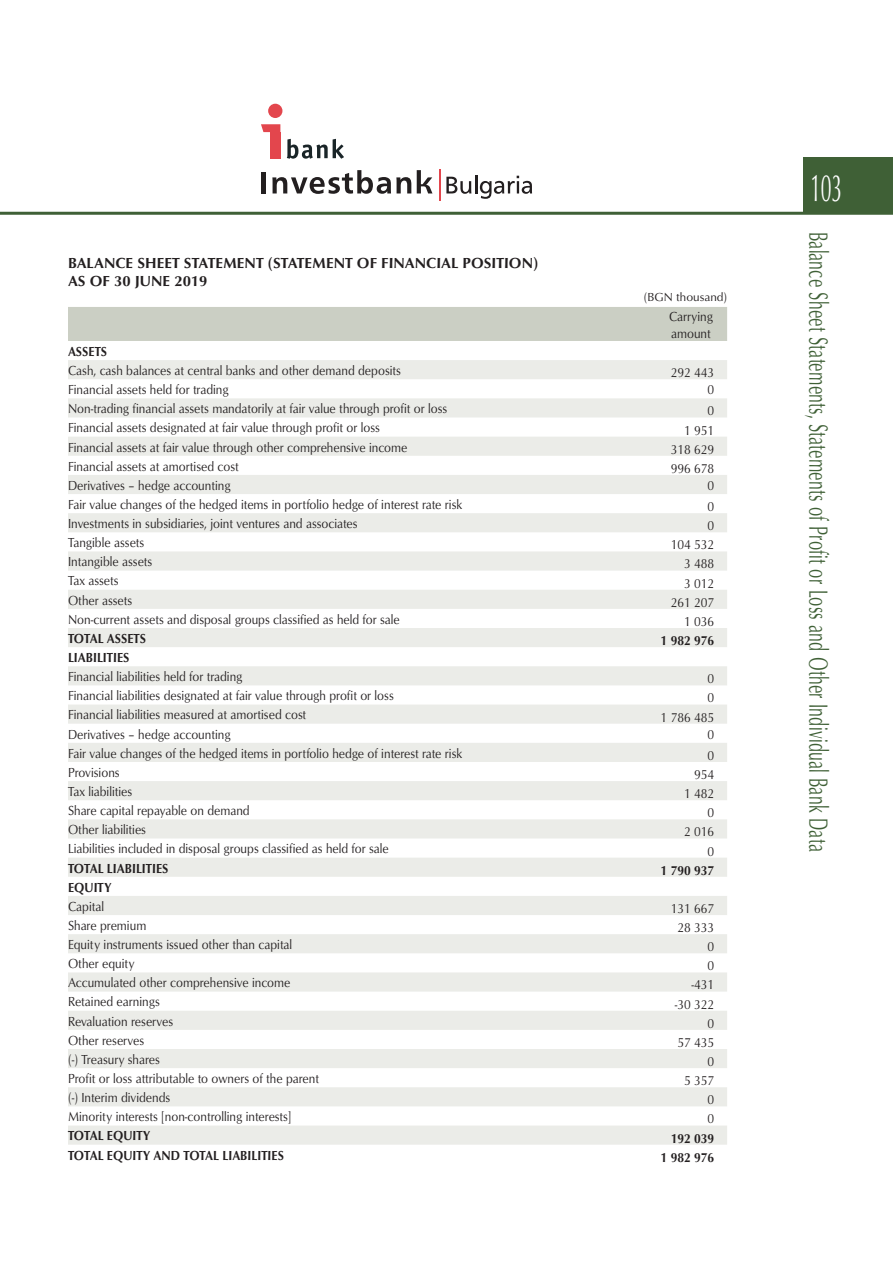
<style>
.page{position:relative;width:893px;height:1263px;background:#fff}
.page>*{position:absolute;margin:0;border:0;box-sizing:border-box;transform-origin:0 0}
.t1{font:39px "SP Optimal";color:#fff;scale:.5 1}
.t2{font:27px "SP Optimum";letter-spacing:.015em;color:#3f6036;scale:.6 1}
.Banks-Table-head{font:700 15px/18px "SP Optimum";color:#231f20}
.Banks-table-glava{font:13.5px/16.5px "SP Optimum";color:#231f20;scale:.9 1}
.t3{font:700 13.5px "SP Optimum";color:#231f20;scale:.9 1}
.Banks-Table-measure{font:12px "SP Optimum";color:#231f20}
</style>
<div class="page">
<div style="left:804px;top:158px;width:89px;height:55px;background:#3f6036"></div>
<hr style="left:0;top:212px;width:893px;height:3px;background:#3f6036">
<div style="left:270px;top:132px;width:10px;height:26px;background:#e3464d"></div>
<svg style="left:261px;top:124px;width:19px;height:8px"></svg>
<div style="left:268px;top:104px;width:14px;height:14px;background:#e3464d;border-radius:50%"></div>
<svg style="left:287px;top:139px;width:57px;height:20px"></svg>
<hr style="left:262px;top:172px;width:4px;height:21px;background:#231f20">
<svg style="left:272px;top:170px;width:139px;height:24px"></svg>
<svg style="left:417px;top:170px;width:15px;height:23px"></svg>
<svg style="left:446px;top:175px;width:86px;height:24px"></svg>
<hr style="left:439px;top:169px;width:2px;height:31px;background:#e3464d">
<div style="left:68px;top:307px;width:659px;height:34px;background:#cbcfc4"></div>
<svg style="left:68px;top:360px;width:659px;height:785px;fill:#f0f1ee"></svg>
<p class="Banks-Table-head" style="left:68px;top:254px;width:472px">BALANCE SHEET STATEMENT (STATEMENT OF FINANCIAL POSITION)<br>AS OF 30 JUNE 2019</p>
<p class="Banks-Table-measure" style="left:644px;top:290px;width:85px">(BGN thousand)</p>
<p class="Banks-table-glava" style="left:669px;top:308px;width:50px">Carrying amount</p>
<p class="t3" style="left:68px;top:344px;width:45px">ASSETS</p>
<p class="Banks-table-glava" style="left:68px;top:362px;width:371px">Cash, cash balances at central banks and other demand deposits</p>
<p class="Banks-table-glava" style="left:671px;top:364px;width:50px">292 443</p>
<p class="Banks-table-glava" style="left:68px;top:381px;width:180px">Financial assets held for trading</p>
<p class="Banks-table-glava" style="left:708px;top:381px;width:9px">0</p>
<p class="Banks-table-glava" style="left:68px;top:400px;width:423px">Non-trading financial assets mandatorily at fair value through profit or loss</p>
<p class="Banks-table-glava" style="left:708px;top:403px;width:9px">0</p>
<p class="Banks-table-glava" style="left:68px;top:420px;width:348px">Financial assets designated at fair value through profit or loss</p>
<p class="Banks-table-glava" style="left:684px;top:422px;width:35px">1 951</p>
<p class="Banks-table-glava" style="left:68px;top:439px;width:379px">Financial assets at fair value through other comprehensive income</p>
<p class="Banks-table-glava" style="left:671px;top:441px;width:50px">318 629</p>
<p class="Banks-table-glava" style="left:68px;top:458px;width:191px">Financial assets at amortised cost</p>
<p class="Banks-table-glava" style="left:671px;top:460px;width:50px">996 678</p>
<p class="Banks-table-glava" style="left:68px;top:477px;width:182px">Derivatives – hedge accounting</p>
<p class="Banks-table-glava" style="left:708px;top:477px;width:9px">0</p>
<p class="Banks-table-glava" style="left:68px;top:496px;width:440px">Fair value changes of the hedged items in portfolio hedge of interest rate risk</p>
<p class="Banks-table-glava" style="left:708px;top:498px;width:9px">0</p>
<p class="Banks-table-glava" style="left:68px;top:515px;width:323px">Investments in subsidiaries, joint ventures and associates</p>
<p class="Banks-table-glava" style="left:708px;top:517px;width:9px">0</p>
<p class="Banks-table-glava" style="left:68px;top:534px;width:86px">Tangible assets</p>
<p class="Banks-table-glava" style="left:671px;top:536px;width:50px">104 532</p>
<p class="Banks-table-glava" style="left:68px;top:553px;width:95px">Intangible assets</p>
<p class="Banks-table-glava" style="left:684px;top:556px;width:35px">3 488</p>
<p class="Banks-table-glava" style="left:68px;top:573px;width:58px">Tax assets</p>
<p class="Banks-table-glava" style="left:684px;top:575px;width:35px">3 012</p>
<p class="Banks-table-glava" style="left:68px;top:592px;width:73px">Other assets</p>
<p class="Banks-table-glava" style="left:671px;top:594px;width:50px">261 207</p>
<p class="Banks-table-glava" style="left:68px;top:611px;width:370px">Non-current assets and disposal groups classified as held for sale</p>
<p class="Banks-table-glava" style="left:684px;top:613px;width:35px">1 036</p>
<p class="t3" style="left:68px;top:631px;width:88px">TOTAL ASSETS</p>
<p class="t3" style="left:661px;top:633px;width:61px">1 982 976</p>
<p class="t3" style="left:68px;top:650px;width:70px">LIABILITIES</p>
<p class="Banks-table-glava" style="left:68px;top:668px;width:195px">Financial liabilities held for trading</p>
<p class="Banks-table-glava" style="left:708px;top:670px;width:9px">0</p>
<p class="Banks-table-glava" style="left:68px;top:687px;width:363px">Financial liabilities designated at fair value through profit or loss</p>
<p class="Banks-table-glava" style="left:708px;top:690px;width:9px">0</p>
<p class="Banks-table-glava" style="left:68px;top:707px;width:266px">Financial liabilities measured at amortised cost</p>
<p class="Banks-table-glava" style="left:661px;top:709px;width:61px">1 786 485</p>
<p class="Banks-table-glava" style="left:68px;top:726px;width:182px">Derivatives – hedge accounting</p>
<p class="Banks-table-glava" style="left:708px;top:726px;width:9px">0</p>
<p class="Banks-table-glava" style="left:68px;top:745px;width:440px">Fair value changes of the hedged items in portfolio hedge of interest rate risk</p>
<p class="Banks-table-glava" style="left:708px;top:747px;width:9px">0</p>
<p class="Banks-table-glava" style="left:68px;top:764px;width:59px">Provisions</p>
<p class="Banks-table-glava" style="left:694px;top:766px;width:24px">954</p>
<p class="Banks-table-glava" style="left:68px;top:783px;width:73px">Tax liabilities</p>
<p class="Banks-table-glava" style="left:684px;top:785px;width:35px">1 482</p>
<p class="Banks-table-glava" style="left:68px;top:802px;width:203px">Share capital repayable on demand</p>
<p class="Banks-table-glava" style="left:708px;top:804px;width:9px">0</p>
<p class="Banks-table-glava" style="left:68px;top:821px;width:88px">Other liabilities</p>
<p class="Banks-table-glava" style="left:684px;top:823px;width:35px">2 016</p>
<p class="Banks-table-glava" style="left:68px;top:840px;width:358px">Liabilities included in disposal groups classified as held for sale</p>
<p class="Banks-table-glava" style="left:708px;top:843px;width:9px">0</p>
<p class="t3" style="left:68px;top:860px;width:113px">TOTAL LIABILITIES</p>
<p class="t3" style="left:661px;top:862px;width:61px">1 790 937</p>
<p class="t3" style="left:68px;top:879px;width:50px">EQUITY</p>
<p class="Banks-table-glava" style="left:68px;top:898px;width:42px">Capital</p>
<p class="Banks-table-glava" style="left:671px;top:900px;width:50px">131 667</p>
<p class="Banks-table-glava" style="left:68px;top:917px;width:89px">Share premium</p>
<p class="Banks-table-glava" style="left:677px;top:919px;width:43px">28 333</p>
<p class="Banks-table-glava" style="left:68px;top:936px;width:251px">Equity instruments issued other than capital</p>
<p class="Banks-table-glava" style="left:708px;top:938px;width:9px">0</p>
<p class="Banks-table-glava" style="left:68px;top:955px;width:76px">Other equity</p>
<p class="Banks-table-glava" style="left:708px;top:957px;width:9px">0</p>
<p class="Banks-table-glava" style="left:68px;top:974px;width:249px">Accumulated other comprehensive income</p>
<p class="Banks-table-glava" style="left:691px;top:977px;width:27px">-431</p>
<p class="Banks-table-glava" style="left:68px;top:994px;width:104px">Retained earnings</p>
<p class="Banks-table-glava" style="left:675px;top:996px;width:46px">-30 322</p>
<p class="Banks-table-glava" style="left:68px;top:1013px;width:118px">Revaluation reserves</p>
<p class="Banks-table-glava" style="left:708px;top:1015px;width:9px">0</p>
<p class="Banks-table-glava" style="left:68px;top:1032px;width:86px">Other reserves</p>
<p class="Banks-table-glava" style="left:677px;top:1034px;width:43px">57 435</p>
<p class="Banks-table-glava" style="left:68px;top:1051px;width:104px">(-) Treasury shares</p>
<p class="Banks-table-glava" style="left:708px;top:1053px;width:9px">0</p>
<p class="Banks-table-glava" style="left:68px;top:1070px;width:280px">Profit or loss attributable to owners of the parent</p>
<p class="Banks-table-glava" style="left:684px;top:1072px;width:35px">5 357</p>
<p class="Banks-table-glava" style="left:68px;top:1089px;width:115px">(-) Interim dividends</p>
<p class="Banks-table-glava" style="left:708px;top:1091px;width:9px">0</p>
<p class="Banks-table-glava" style="left:68px;top:1108px;width:250px">Minority interests [non-controlling interests]</p>
<p class="Banks-table-glava" style="left:708px;top:1110px;width:9px">0</p>
<p class="t3" style="left:68px;top:1128px;width:93px">TOTAL EQUITY</p>
<p class="t3" style="left:671px;top:1130px;width:50px">192 039</p>
<p class="t3" style="left:68px;top:1147px;width:241px">TOTAL EQUITY AND TOTAL LIABILITIES</p>
<p class="t3" style="left:661px;top:1149px;width:61px">1 982 976</p>
<h1 class="t1" style="left:810px;top:166px;width:66px">103</h1>
<h2 class="t2" style="left:833px;top:232px;width:1034px;rotate:90deg">Balance Sheet Statements, Statements of Profit or Loss and Other Individual Bank Data</h2>
</div>
